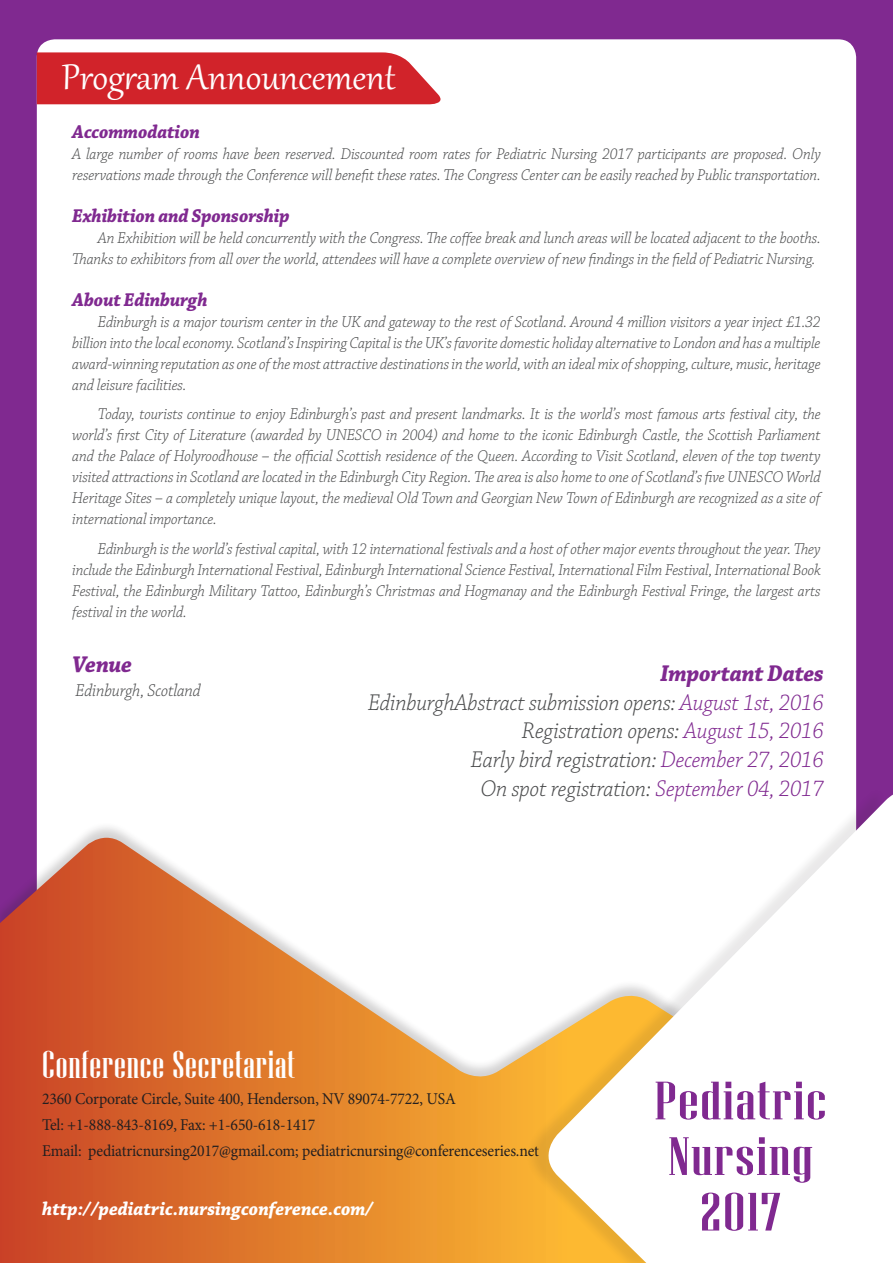
<style>
.page{position:relative;width:893px;height:1263px;background:#802990}
.page>*{position:absolute;margin:0;border:0;box-sizing:border-box;transform-origin:0 0}
.t1{font:53.85px/55.7px "Niagara Solid";letter-spacing:.02em;color:#802990;text-align:center;scale:1.39 1}
.t2{font:43.95px "Gabriola";color:#fff}
.t3{font:38.85px "Niagara Solid";letter-spacing:.02em;color:#fff;scale:1.1 1}
.t4{font:italic 300 24px "Chaparral Pro";letter-spacing:-.01em;color:#4b4c4d;scale:.95 1}
.t5{font:italic 700 24px "Chaparral Pro";letter-spacing:-.01em;color:#802990;scale:.95 1}
.t6{font:italic 700 19.5px "Chaparral Pro";letter-spacing:-.01em;color:#802990;scale:.95 1}
.t7{font:italic 700 19.5px "Chaparral Pro";color:#fff;scale:.95 1}
.t8{font:italic 300 18px "Chaparral Pro";letter-spacing:-.01em;color:#4b4c4d;scale:.95 1}
.t9{font:italic 300 16.5px/21px "Chaparral Pro";letter-spacing:-.01em;color:#4b4c4d;text-align:justify;scale:.95 1}
.t10{font:16.5px "Minion Pro";letter-spacing:-.01em;color:#231f20;scale:.95 1}
.s1{color:#802990}
</style>
<div class="page">
<div style="left:37px;top:39px;width:819px;height:1122px;background:#fff;border-radius:18px"></div>
<div style="left:37px;top:52px;width:404px;height:52px;background:#d1232a"></div>
<div style="left:0;top:821px;width:893px;height:442px;background:#231f20;opacity:.2"></div>
<svg style="left:0;top:838px;width:526px;height:425px"></svg>
<div style="left:526px;top:787px;width:360px;height:476px;background:#231f20;opacity:.1"></div>
<svg style="left:537px;top:795px;width:356px;height:468px"></svg>
<p class="t2" style="left:62px;top:48px;width:335px">Program Announcement</p>
<p class="t6" style="left:72px;top:120px;width:136px">Accommodation</p>
<p class="t9" style="left:72px;top:144px;width:789px">A large number of rooms have been reserved. Discounted room rates for Pediatric Nursing 2017 participants are proposed. Only reservations made through the Conference will benefit these rates. The Congress Center can be easily reached by Public transportation.</p>
<p class="t6" style="left:72px;top:204px;width:230px">Exhibition and Sponsorship</p>
<p class="t9" style="left:72px;top:228px;width:789px;text-indent:26px">An Exhibition will be held concurrently with the Congress. The coffee break and lunch areas will be located adjacent to the booths.<br>Thanks to exhibitors from all over the world, attendees will have a complete overview of new findings in the field of Pediatric Nursing.</p>
<p class="t6" style="left:72px;top:288px;width:144px">About Edinburgh</p>
<p class="t9" style="left:72px;top:312px;width:789px;text-indent:26px">Edinburgh is a major tourism center in the UK and gateway to the rest of Scotland. Around 4 million visitors a year inject £1.32 billion into the local economy. Scotland’s Inspiring Capital is the UK’s favorite domestic holiday alternative to London and has a multiple award-winning reputation as one of the most attractive destinations in the world, with an ideal mix of shopping, culture, music, heritage and leisure facilities.</p>
<p class="t9" style="left:72px;top:404px;width:789px;text-indent:26px">Today, tourists continue to enjoy Edinburgh’s past and present landmarks. It is the world’s most famous arts festival city, the world’s first City of Literature (awarded by UNESCO in 2004) and home to the iconic Edinburgh Castle, the Scottish Parliament and the Palace of Holyroodhouse – the official Scottish residence of the Queen. According to Visit Scotland, eleven of the top twenty visited attractions in Scotland are located in the Edinburgh City Region. The area is also home to one of Scotland’s five UNESCO World Heritage Sites – a completely unique layout, the medieval Old Town and Georgian New Town of Edinburgh are recognized as a site of international importance.</p>
<p class="t9" style="left:72px;top:539px;width:789px;text-indent:26px">Edinburgh is the world’s festival capital, with 12 international festivals and a host of other major events throughout the year. They include the Edinburgh International Festival, Edinburgh International Science Festival, International Film Festival, International Book Festival, the Edinburgh Military Tattoo, Edinburgh’s Christmas and Hogmanay and the Edinburgh Festival Fringe, the largest arts festival in the world.</p>
<p class="t5" style="left:72px;top:650px;width:65px">Venue</p>
<p class="t8" style="left:76px;top:681px;width:133px">Edinburgh, Scotland</p>
<p class="t5" style="left:660px;top:659px;width:174px">Important Dates</p>
<p class="t4" style="left:368px;top:689px;width:481px">EdinburghAbstract submission opens: <span class="s1">August 1st, 2016</span></p>
<p class="t4" style="left:522px;top:718px;width:319px">Registration opens: <span class="s1">August 15, 2016</span></p>
<p class="t4" style="left:471px;top:746px;width:373px">Early bird registration: <span class="s1">December 27, 2016</span></p>
<p class="t4" style="left:480px;top:775px;width:363px">On spot registration: <span class="s1">September 04, 2017</span></p>
<p class="t3" style="left:42px;top:1044px;width:232px">Conference Secretariat</p>
<p class="t10" style="left:42px;top:1087px;width:437px">2360 Corporate Circle, Suite 400, Henderson, NV 89074-7722, USA</p>
<p class="t10" style="left:42px;top:1113px;width:289px">Tel: +1-888-843-8169, Fax: +1-650-618-1417</p>
<p class="t10" style="left:42px;top:1139px;width:524px">Email: pediatricnursing2017@gmail.com; pediatricnursing@conferenceseries.net</p>
<p class="t7" style="left:42px;top:1198px;width:350px">http://pediatric.nursingconference.com/</p>
<p class="t1" style="left:654px;top:1073px;width:125px">Pediatric<br>Nursing<br>2017</p>
</div>
